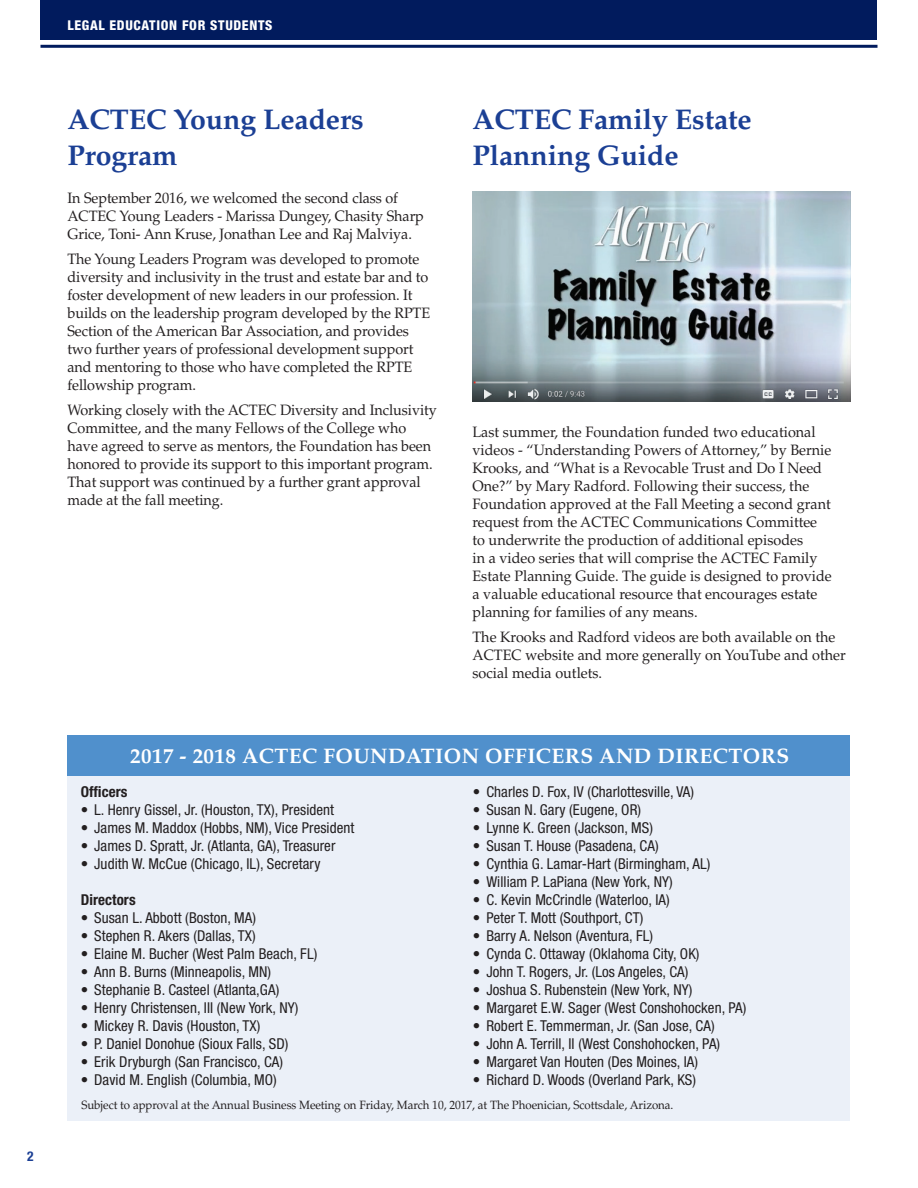
<style>
.page{position:relative;width:918px;height:1188px;background:#fff}
.page>*{position:absolute;margin:0;border:0;box-sizing:border-box;transform-origin:0 0}
.t1{font:700 28.5px/36px "Palatino LT";letter-spacing:-.005em;color:#1b3f94}
.t2{font:700 21px "Palatino LT";letter-spacing:.02em;color:#fff}
.t3{font:15px/18px "Palatino LT";letter-spacing:-.005em;color:#231f20;scale:.96 1}
.t4{font:condensed 15px "Helvetica Neue LT Std";letter-spacing:.005em;color:#231f20}
.t5{font:700 condensed 15px "Helvetica Neue LT Std";letter-spacing:.005em;color:#231f20}
.t6{font:800 condensed 13.5px "Helvetica Neue LT Std";letter-spacing:.05em;color:#fff}
.t7{font:700 condensed 13.5px "Helvetica Neue LT Std";color:#1b3f94}
.t8{font:12px "Palatino LT";letter-spacing:-.005em;color:#231f20;scale:.96 1}
</style>
<div class="page">
<hr style="left:40px;top:45px;width:838px;height:3px;background:#011b5d">
<div style="left:40px;top:0;width:838px;height:40px;background:#011b5d"></div>
<div style="left:68px;top:776px;width:782px;height:344px;background:#ebf0f8"></div>
<div style="left:68px;top:735px;width:782px;height:41px;background:#5090cc"></div>
<img style="left:472px;top:191px;width:378px;height:210px">
<p class="t7" style="left:27px;top:1148px;width:8px">2</p>
<p class="t6" style="left:68px;top:17px;width:206px">LEGAL EDUCATION FOR STUDENTS</p>
<h1 class="t1" style="left:68px;top:102px;width:298px">ACTEC Young Leaders<br>Program</h1>
<p class="t3" style="left:68px;top:189px;width:373px">In September 2016, we welcomed the second class of<br>ACTEC Young Leaders - Marissa Dungey, Chasity Sharp<br>Grice, Toni- Ann Kruse, Jonathan Lee and Raj Malviya.</p>
<p class="t3" style="left:68px;top:250px;width:379px">The Young Leaders Program was developed to promote diversity and inclusivity in the trust and estate bar and to foster development of new leaders in our profession. It builds on the leadership program developed by the RPTE Section of the American Bar Association, and provides two further years of professional development support and mentoring to those who have completed the RPTE fellowship program.</p>
<p class="t3" style="left:68px;top:401px;width:386px">Working closely with the ACTEC Diversity and Inclusivity Committee, and the many Fellows of the College who have agreed to serve as mentors, the Foundation has been honored to provide its support to this important program.<br>That support was continued by a further grant approval made at the fall meeting.</p>
<h1 class="t1" style="left:472px;top:102px;width:281px">ACTEC Family Estate<br>Planning Guide</h1>
<p class="t3" style="left:472px;top:423px;width:376px">Last summer, the Foundation funded two educational videos - “Understanding Powers of Attorney,” by Bernie Krooks, and “What is a Revocable Trust and Do I Need One?” by Mary Radford. Following their success, the Foundation approved at the Fall Meeting a second grant request from the ACTEC Communications Committee to underwrite the production of additional episodes<br>in a video series that will comprise the ACTEC Family Estate Planning Guide. The guide is designed to provide a valuable educational resource that encourages estate planning for families of any means.</p>
<p class="t3" style="left:472px;top:628px;width:390px">The Krooks and Radford videos are both available on the<br>ACTEC website and more generally on YouTube and other social media outlets.</p>
<h2 class="t2" style="left:130px;top:744px;width:660px">2017 - 2018 ACTEC FOUNDATION OFFICERS AND DIRECTORS</h2>
<p class="t5" style="left:81px;top:783px;width:48px">Officers</p>
<p class="t4" style="left:81px;top:801px;width:255px">• L. Henry Gissel, Jr. (Houston, TX), President</p>
<p class="t4" style="left:81px;top:819px;width:275px">• James M. Maddox (Hobbs, NM), Vice President</p>
<p class="t4" style="left:81px;top:837px;width:256px">• James D. Spratt, Jr. (Atlanta, GA), Treasurer</p>
<p class="t4" style="left:81px;top:855px;width:241px">• Judith W. McCue (Chicago, IL), Secretary</p>
<p class="t5" style="left:81px;top:891px;width:56px">Directors</p>
<p class="t4" style="left:81px;top:909px;width:177px">• Susan L. Abbott (Boston, MA)</p>
<p class="t4" style="left:81px;top:927px;width:176px">• Stephen R. Akers (Dallas, TX)</p>
<p class="t4" style="left:81px;top:945px;width:238px">• Elaine M. Bucher (West Palm Beach, FL)</p>
<p class="t4" style="left:81px;top:963px;width:192px">• Ann B. Burns (Minneapolis, MN)</p>
<p class="t4" style="left:81px;top:981px;width:200px">• Stephanie B. Casteel (Atlanta,GA)</p>
<p class="t4" style="left:81px;top:999px;width:219px">• Henry Christensen, III (New York, NY)</p>
<p class="t4" style="left:81px;top:1017px;width:181px">• Mickey R. Davis (Houston, TX)</p>
<p class="t4" style="left:81px;top:1035px;width:209px">• P. Daniel Donohue (Sioux Falls, SD)</p>
<p class="t4" style="left:81px;top:1053px;width:204px">• Erik Dryburgh (San Francisco, CA)</p>
<p class="t4" style="left:81px;top:1071px;width:198px">• David M. English (Columbia, MO)</p>
<p class="t4" style="left:473px;top:783px;width:223px">• Charles D. Fox, IV (Charlottesville, VA)</p>
<p class="t4" style="left:473px;top:801px;width:170px">• Susan N. Gary (Eugene, OR)</p>
<p class="t4" style="left:473px;top:819px;width:182px">• Lynne K. Green (Jackson, MS)</p>
<p class="t4" style="left:473px;top:837px;width:187px">• Susan T. House (Pasadena, CA)</p>
<p class="t4" style="left:473px;top:855px;width:239px">• Cynthia G. Lamar-Hart (Birmingham, AL)</p>
<p class="t4" style="left:473px;top:873px;width:201px">• William P. LaPiana (New York, NY)</p>
<p class="t4" style="left:473px;top:891px;width:198px">• C. Kevin McCrindle (Waterloo, IA)</p>
<p class="t4" style="left:473px;top:909px;width:172px">• Peter T. Mott (Southport, CT)</p>
<p class="t4" style="left:473px;top:927px;width:182px">• Barry A. Nelson (Aventura, FL)</p>
<p class="t4" style="left:473px;top:945px;width:228px">• Cynda C. Ottaway (Oklahoma City, OK)</p>
<p class="t4" style="left:473px;top:963px;width:217px">• John T. Rogers, Jr. (Los Angeles, CA)</p>
<p class="t4" style="left:473px;top:981px;width:221px">• Joshua S. Rubenstein (New York, NY)</p>
<p class="t4" style="left:473px;top:999px;width:275px">• Margaret E.W. Sager (West Conshohocken, PA)</p>
<p class="t4" style="left:473px;top:1017px;width:243px">• Robert E. Temmerman, Jr. (San Jose, CA)</p>
<p class="t4" style="left:473px;top:1035px;width:249px">• John A. Terrill, II (West Conshohocken, PA)</p>
<p class="t4" style="left:473px;top:1053px;width:227px">• Margaret Van Houten (Des Moines, IA)</p>
<p class="t4" style="left:473px;top:1071px;width:225px">• Richard D. Woods (Overland Park, KS)</p>
<p class="t8" style="left:81px;top:1098px;width:618px">Subject to approval at the Annual Business Meeting on Friday, March 10, 2017, at The Phoenician, Scottsdale, Arizona.</p>
</div>
